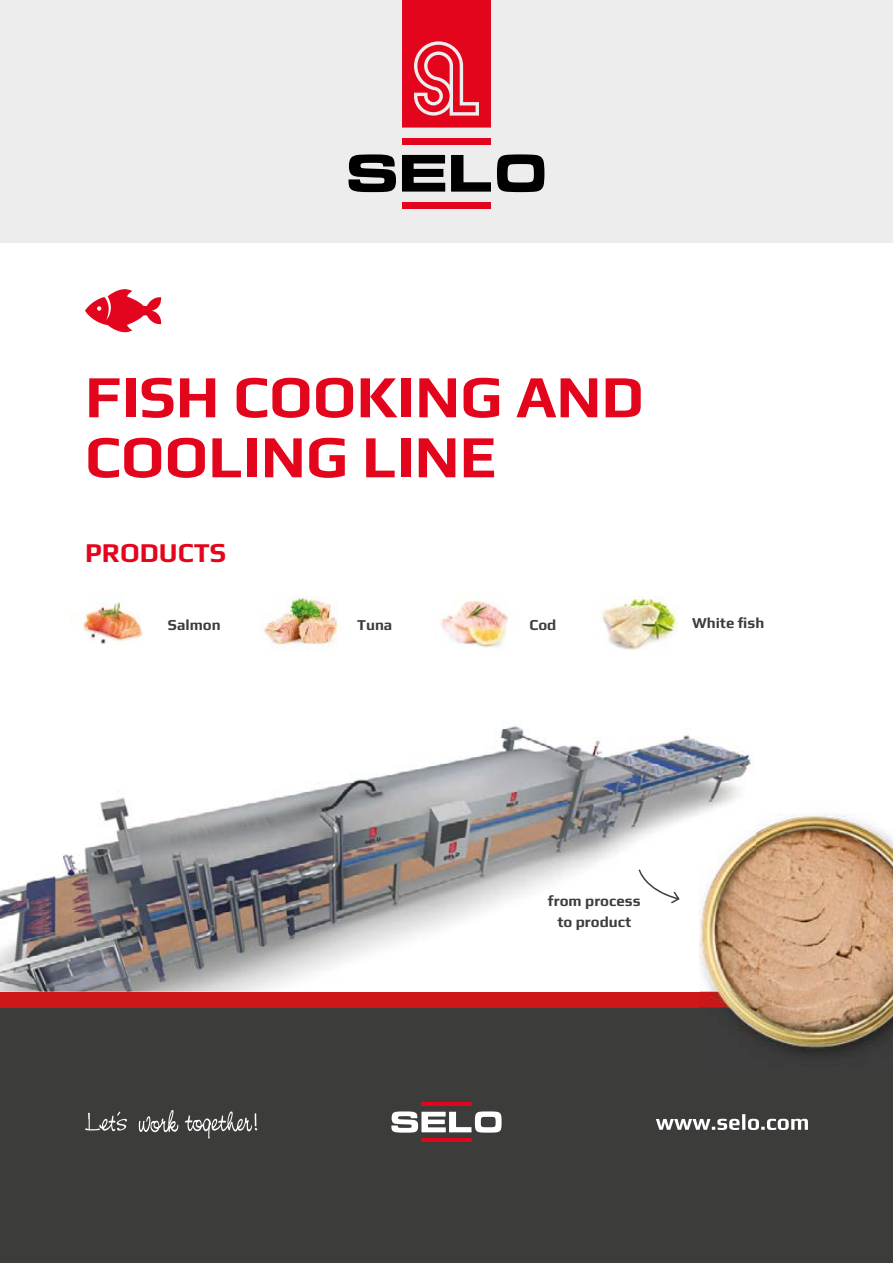
<style>
.page{position:relative;width:893px;height:1263px;background:#fff}
.page>*{position:absolute;margin:0;border:0;box-sizing:border-box;transform-origin:0 0}
.t1{font:700 60px/60px "Play";color:#e3051c}
.t2{font:700 27px "Play";color:#e3051c}
.t3{font:700 15px/21px "Play";color:#3c3c3b;text-align:center}
</style>
<div class="page">
<img style="left:0;top:726px;width:755px;height:266px">
<div style="left:0;top:1000px;width:893px;height:263px;background:#3c3c3b"></div>
<svg style="left:656px;top:1114px;width:152px;height:16px"></svg>
<svg style="left:85px;top:1112px;width:42px;height:19px"></svg>
<svg style="left:185px;top:1111px;width:72px;height:27px"></svg>
<svg style="left:139px;top:1110px;width:39px;height:22px"></svg>
<div style="left:0;top:992px;width:893px;height:15px;background:#cd1719"></div>
<hr style="left:421px;top:1102px;width:50px;height:4px;background:#e3051c">
<hr style="left:421px;top:1138px;width:50px;height:4px;background:#e3051c">
<svg style="left:391px;top:1111px;width:111px;height:22px"></svg>
<div style="left:0;top:0;width:893px;height:243px;background:#ededed"></div>
<svg style="left:402px;top:0;width:89px;height:128px;background:#e42236"></svg>
<svg style="left:349px;top:154px;width:47px;height:38px"></svg>
<svg style="left:402px;top:155px;width:43px;height:37px"></svg>
<svg style="left:451px;top:155px;width:40px;height:37px"></svg>
<div style="left:402px;top:138px;width:89px;height:6px;background:#e3051c"></div>
<div style="left:402px;top:202px;width:89px;height:7px;background:#e3051c"></div>
<svg style="left:497px;top:154px;width:47px;height:38px"></svg>
<img style="left:700px;top:795px;width:193px;height:260px">
<svg style="left:638px;top:869px;width:42px;height:34px"></svg>
<img style="left:72px;top:602px;width:71px;height:42px">
<img style="left:440px;top:601px;width:68px;height:47px">
<img style="left:600px;top:596px;width:77px;height:54px">
<img style="left:259px;top:596px;width:80px;height:50px">
<svg style="left:85px;top:289px;width:76px;height:43px"></svg>
<h1 class="t1" style="left:85px;top:362px;width:560px">FISH COOKING AND<br>COOLING LINE</h1>
<h2 class="t2" style="left:85px;top:534px;width:143px">PRODUCTS</h2>
<p class="t3" style="left:168px;top:613px;width:54px">Salmon</p>
<p class="t3" style="left:357px;top:613px;width:37px">Tuna</p>
<p class="t3" style="left:529px;top:613px;width:28px">Cod</p>
<p class="t3" style="left:692px;top:611px;width:74px">White fish</p>
<p class="t3" style="left:548px;top:889px;width:94px">from process to product</p>
</div>
